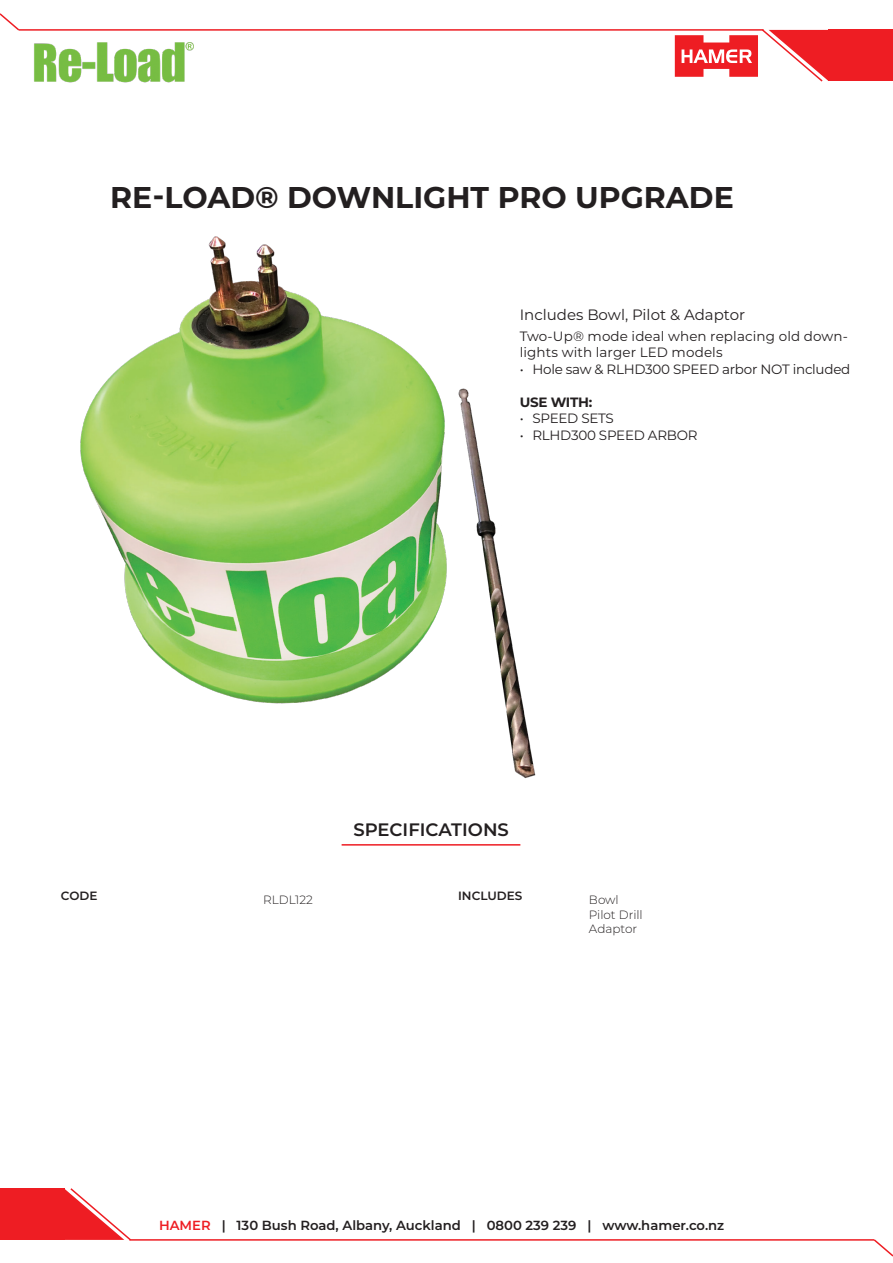
<style>
.page{position:relative;width:893px;height:1263px;background:#fff}
.page>*{position:absolute;margin:0;border:0;box-sizing:border-box;transform-origin:0 0}
.t1{font:700 30px "Montserrat";color:#231f20}
.t2{font:600 18px "Montserrat";color:#231f20}
.t3{font:15px "Montserrat";color:#231f20}
.t4{font:13.5px "Montserrat";letter-spacing:-.02em;color:#231f20}
.t5{font:13.5px/16.5px "Montserrat";letter-spacing:.01em;color:#231f20}
.t6{font:700 13.5px "Montserrat";letter-spacing:-.02em;color:#231f20}
.t7{font:600 13.2px "Montserrat";color:#231f20}
.t8{font:300 12px/14.4px "Montserrat";color:#231f20}
.t9{font:600 12px "Montserrat";color:#231f20}
.s1{color:#ee1d23}
</style>
<div class="page">
<img style="left:80px;top:236px;width:456px;height:542px">
<div style="left:0;top:1189px;width:65px;height:51px;background:#ee1d23"></div>
<svg style="left:872px;top:1239px;width:21px;height:18px"></svg>
<hr style="left:129px;top:1239px;width:745px;height:1px;background:#ee1d23">
<svg style="left:65px;top:1188px;width:68px;height:53px"></svg>
<hr style="left:342px;top:844px;width:178px;height:2px;background:#ee1d23">
<div style="left:828px;top:30px;width:65px;height:51px;background:#ee1d23"></div>
<svg style="left:0;top:13px;width:19px;height:18px"></svg>
<hr style="left:19px;top:29px;width:744px;height:2px;background:#ee1d23">
<img style="left:34px;top:42px;width:160px;height:41px">
<svg style="left:675px;top:29px;width:153px;height:53px"></svg>
<h1 class="t1" style="left:110px;top:175px;width:625px">RE-LOAD® DOWNLIGHT PRO UPGRADE</h1>
<p class="t3" style="left:520px;top:304px;width:227px">Includes Bowl, Pilot &amp; Adaptor</p>
<p class="t5" style="left:520px;top:327px;width:330px">Two-Up® mode ideal when replacing old down&shy;lights with larger LED models</p>
<p class="t4" style="left:520px;top:360px;width:332px">• Hole saw &amp; RLHD300 SPEED arbor NOT included</p>
<p class="t6" style="left:520px;top:392px;width:74px">USE WITH:</p>
<p class="t4" style="left:520px;top:409px;width:96px">• SPEED SETS</p>
<p class="t4" style="left:520px;top:426px;width:179px">• RLHD300 SPEED ARBOR</p>
<h2 class="t2" style="left:353px;top:816px;width:157px">SPECIFICATIONS</h2>
<p class="t9" style="left:61px;top:887px;width:38px">CODE</p>
<p class="t9" style="left:458px;top:887px;width:66px">INCLUDES</p>
<p class="t8" style="left:589px;top:892px;width:55px">Bowl<br>Pilot Drill<br>Adaptor</p>
<p class="t8" style="left:263px;top:892px;width:51px">RLDL122</p>
<p class="t7" style="left:159px;top:1215px;width:567px"><span class="s1">HAMER</span> | 130 Bush Road, Albany, Auckland | 0800 239 239 | www.hamer.co.nz</p>
</div>
